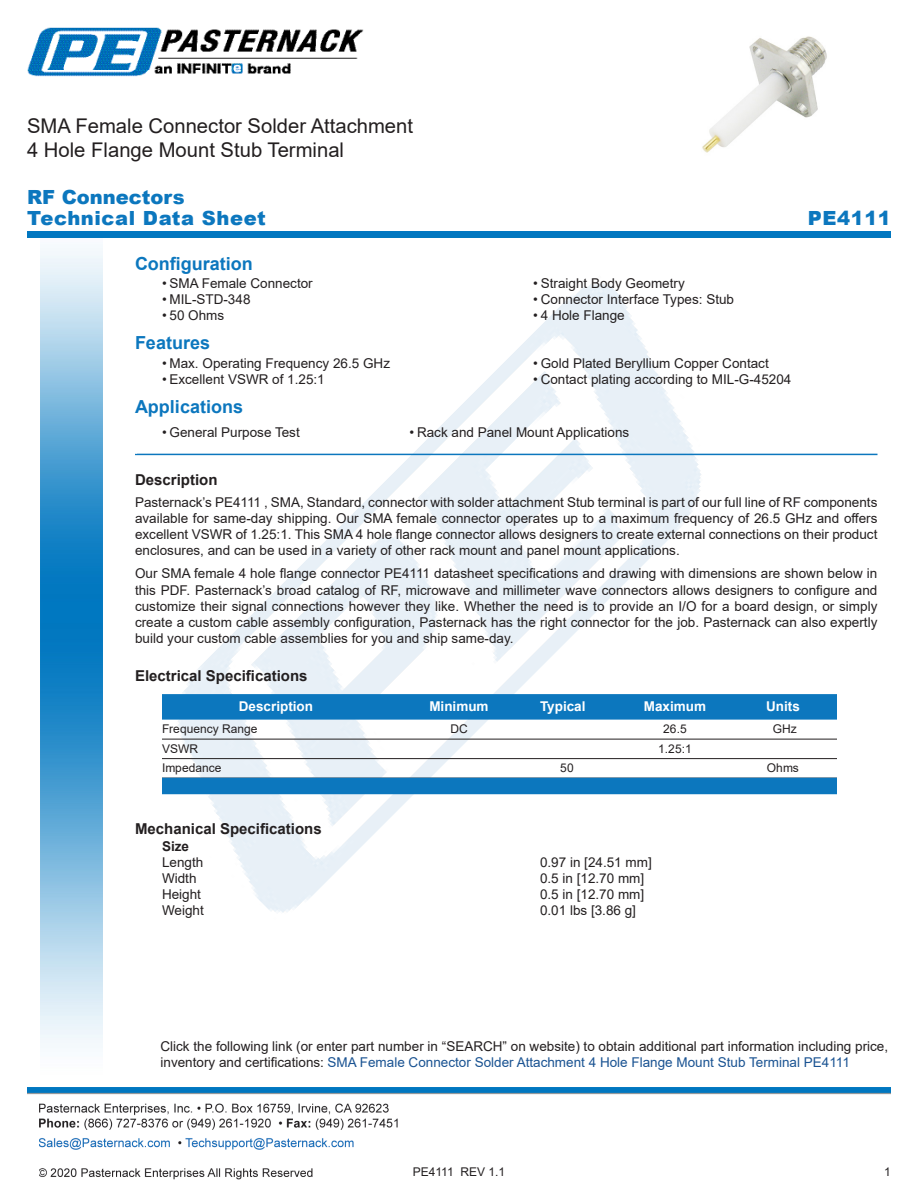
<style>
.page{position:relative;width:918px;height:1188px;background:#fff}
.page>*{position:absolute;margin:0;border:0;box-sizing:border-box;transform-origin:0 0}
.Web_Description_Para{font:20.25px/24.3px "Arial";color:#231f20}
.t1{font:900 19.5px "Arial";letter-spacing:.03em;color:#0c77be}
.t2{font:900 19.5px "Arial";color:#0c77be}
.Head1{font:700 18px "Arial";color:#0c77be}
.Head1-2{font:700 15px "Arial";color:#231f20}
.MarketingDescription{font:13.5px/16.2px "Arial";color:#231f20;text-align:justify}
.Description_and_PN_L{font:13.5px/16.2px "Arial";color:#231f20}
.Specs_Para{font:13.5px "Arial";color:#231f20}
.Table-Header{font:700 13.5px "Arial";color:#fff}
.Head2_after_Head1{font:700 13.5px "Arial";color:#231f20}
.Table-Body{font:12px "Arial";color:#231f20}
.MarketingDescription-2{font:700 7.5px "Arial";color:#fff}
.s1{color:#1a5392}
</style>
<div class="page">
<img style="left:39px;top:1103px;width:359px;height:77px">
<img style="left:102px;top:248px;width:719px;height:722px">
<img style="left:40px;top:237px;width:62px;height:811px">
<img style="left:27px;top:1088px;width:864px;height:7px">
<div style="left:27px;top:231px;width:864px;height:6px;background:#0177c0"></div>
<img style="left:27px;top:27px;width:337px;height:50px">
<hr style="left:135px;top:454px;width:743px;height:1px;background:#0c77be">
<div style="left:162px;top:694px;width:675px;height:26px;background:#0c77be"></div>
<hr style="left:162px;top:739px;width:675px;height:1px;background:#231f20">
<hr style="left:162px;top:758px;width:675px;height:1px;background:#231f20">
<div style="left:162px;top:778px;width:675px;height:16px;background:#0c77be"></div>
<img style="left:702px;top:36px;width:125px;height:117px">
<h1 class="Web_Description_Para" style="left:27px;top:114px;width:388px">SMA Female Connector Solder Attachment<br>4 Hole Flange Mount Stub Terminal</h1>
<p class="t2" style="left:27px;top:183px;width:159px">RF Connectors</p>
<p class="t1" style="left:27px;top:204px;width:240px">Technical Data Sheet</p>
<p class="t1" style="left:808px;top:203px;width:85px">PE4111</p>
<p class="Head1" style="left:135px;top:251px;width:119px">Configuration</p>
<p class="MarketingDescription" style="left:162px;top:275px;width:152px">• SMA Female Connector</p>
<p class="MarketingDescription" style="left:162px;top:291px;width:90px">• MIL-STD-348</p>
<p class="MarketingDescription" style="left:162px;top:307px;width:64px">• 50 Ohms</p>
<p class="Head1" style="left:135px;top:330px;width:77px">Features</p>
<p class="MarketingDescription" style="left:162px;top:355px;width:230px">• Max. Operating Frequency 26.5 GHz</p>
<p class="MarketingDescription" style="left:162px;top:371px;width:164px">• Excellent VSWR of 1.25:1</p>
<p class="MarketingDescription" style="left:533px;top:275px;width:153px">• Straight Body Geometry</p>
<p class="MarketingDescription" style="left:533px;top:291px;width:202px">• Connector Interface Types: Stub</p>
<p class="MarketingDescription" style="left:533px;top:307px;width:93px">• 4 Hole Flange</p>
<p class="MarketingDescription" style="left:533px;top:355px;width:237px">• Gold Plated Beryllium Copper Contact</p>
<p class="MarketingDescription" style="left:533px;top:371px;width:260px">• Contact plating according to MIL-G-45204</p>
<p class="Head1" style="left:135px;top:394px;width:110px">Applications</p>
<p class="MarketingDescription" style="left:162px;top:425px;width:139px">• General Purpose Test</p>
<p class="MarketingDescription" style="left:410px;top:425px;width:221px">• Rack and Panel Mount Applications</p>
<p class="MarketingDescription-2" style="left:135px;top:446px;width:4px">.</p>
<p class="Head1-2" style="left:135px;top:469px;width:84px">Description</p>
<p class="MarketingDescription" style="left:135px;top:494px;width:744px">Pasternack’s PE4111 , SMA, Standard, connector with solder attachment Stub terminal is part of our full line of RF components available for same-day shipping. Our SMA female connector operates up to a maximum frequency of 26.5 GHz and offers excellent VSWR of 1.25:1. This SMA 4 hole flange connector allows designers to create external connections on their product enclosures, and can be used in a variety of other rack mount and panel mount applications.</p>
<p class="MarketingDescription" style="left:135px;top:565px;width:744px">Our SMA female 4 hole flange connector PE4111 datasheet specifications and drawing with dimensions are shown below in this PDF. Pasternack’s broad catalog of RF, microwave and millimeter wave connectors allows designers to configure and customize their signal connections however they like. Whether the need is to provide an I/O for a board design, or simply create a custom cable assembly configuration, Pasternack has the right connector for the job. Pasternack can also expertly build your custom cable assemblies for you and ship same-day.</p>
<p class="Head1-2" style="left:135px;top:666px;width:174px">Electrical Specifications</p>
<p class="Table-Header" style="left:239px;top:697px;width:76px">Description</p>
<p class="Table-Header" style="left:429px;top:697px;width:61px">Minimum</p>
<p class="Table-Header" style="left:540px;top:697px;width:47px">Typical</p>
<p class="Table-Header" style="left:644px;top:697px;width:64px">Maximum</p>
<p class="Table-Header" style="left:766px;top:697px;width:35px">Units</p>
<p class="Table-Body" style="left:162px;top:721px;width:97px">Frequency Range</p>
<p class="Table-Body" style="left:450px;top:721px;width:19px">DC</p>
<p class="Table-Body" style="left:663px;top:721px;width:25px">26.5</p>
<p class="Table-Body" style="left:773px;top:721px;width:25px">GHz</p>
<p class="Table-Body" style="left:162px;top:740px;width:37px">VSWR</p>
<p class="Table-Body" style="left:658px;top:740px;width:35px">1.25:1</p>
<p class="Table-Body" style="left:162px;top:760px;width:61px">Impedance</p>
<p class="Table-Body" style="left:560px;top:760px;width:15px">50</p>
<p class="Table-Body" style="left:767px;top:760px;width:34px">Ohms</p>
<p class="Head1-2" style="left:135px;top:819px;width:188px">Mechanical Specifications</p>
<p class="Head2_after_Head1" style="left:162px;top:836px;width:29px">Size</p>
<p class="Specs_Para" style="left:162px;top:853px;width:43px">Length</p>
<p class="Specs_Para" style="left:540px;top:853px;width:113px">0.97 in [24.51 mm]</p>
<p class="Specs_Para" style="left:162px;top:869px;width:36px">Width</p>
<p class="Specs_Para" style="left:540px;top:869px;width:106px">0.5 in [12.70 mm]</p>
<p class="Specs_Para" style="left:162px;top:885px;width:41px">Height</p>
<p class="Specs_Para" style="left:540px;top:885px;width:106px">0.5 in [12.70 mm]</p>
<p class="Specs_Para" style="left:162px;top:901px;width:43px">Weight</p>
<p class="Specs_Para" style="left:540px;top:901px;width:98px">0.01 lbs [3.86 g]</p>
<p class="Description_and_PN_L" style="left:160px;top:1038px;width:729px">Click the following link (or enter part number in “SEARCH” on website) to obtain additional part information including price, inventory and certifications: <span class="s1">SMA Female Connector Solder Attachment 4 Hole Flange Mount Stub Terminal PE4111</span></p>
<p class="Table-Body" style="left:413px;top:1163px;width:94px">PE4111 REV 1.1</p>
<p class="Table-Body" style="left:884px;top:1163px;width:8px">1</p>
</div>
